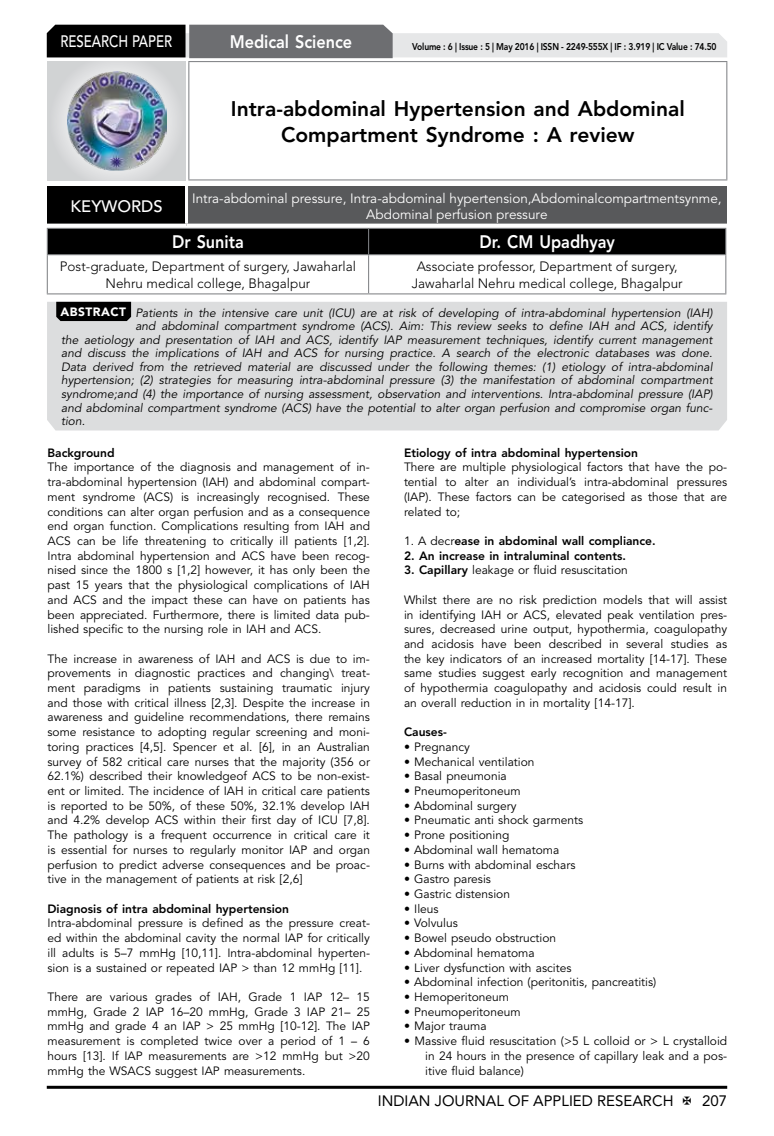
<style>
.page{position:relative;width:774px;height:1136px;background:#fff}
.page>*{position:absolute;margin:0;border:0;box-sizing:border-box;transform-origin:0 0}
.t1{font:800 21px/26.2px "Avenir LT Std";color:#000;text-align:center}
.t2{font:800 18px "Avenir LT Std";color:#fff;scale:.9 1}
.t3{font:500 16.5px "Avenir LT Std";color:#fff;scale:.8 1}
.t4{font:500 16.5px "Avenir LT Std";color:#fff}
.t5{font:15px "Avenir LT Std";color:#000}
.t6{font:300 13.5px/16.2px "Avenir LT Std";color:#000;text-align:center}
.t7{font:13.5px/16.2px "Avenir LT Std";color:#fff;text-align:center}
.t8{font:12px/14.7px "Avenir LT Std";color:#000;text-align:justify}
.t9{font:italic 12px "Avenir LT Std";color:#000}
.t10{font:800 12px "Avenir LT Std";color:#000}
.t11{font:800 9.75px "Avenir LT Std";letter-spacing:-.02em;color:#000;scale:.87 1}
.s1{font-weight:900;font-style:normal;color:#fff}
.s2{font-weight:400}
.s3{font-weight:800}
</style>
<div class="page">
<hr style="left:47px;top:1085px;width:680px;height:3px;background:#000">
<div style="left:48px;top:62px;width:137px;height:118px;background:linear-gradient(to right,#d9dadb,#d9dadb)"></div>
<img style="left:68px;top:71px;width:99px;height:100px">
<svg style="left:47px;top:25px;width:680px;height:33px;background:#979899"></svg>
<hr style="left:188px;top:61px;width:539px;height:1px;background:#808285">
<hr style="left:188px;top:62px;width:1px;height:117px;background:#808285">
<hr style="left:726px;top:62px;width:1px;height:117px;background:#808285">
<hr style="left:188px;top:179px;width:539px;height:1px;background:#808285">
<div style="left:47px;top:186px;width:139px;height:39px;background:#000"></div>
<div style="left:186px;top:186px;width:541px;height:39px;background:#58595b"></div>
<hr style="left:185px;top:186px;width:3px;height:37px;background:#fff">
<hr style="left:47px;top:223px;width:139px;height:3px;background:#fff">
<hr style="left:186px;top:223px;width:541px;height:3px;background:#fff">
<div style="left:47px;top:228px;width:679px;height:26px;background:#000"></div>
<hr style="left:47px;top:254px;width:322px;height:1px;background:#808285">
<hr style="left:47px;top:255px;width:1px;height:38px;background:#808285">
<hr style="left:369px;top:254px;width:357px;height:1px;background:#808285">
<hr style="left:368px;top:255px;width:1px;height:38px;background:#808285">
<hr style="left:725px;top:255px;width:1px;height:38px;background:#808285">
<hr style="left:47px;top:293px;width:322px;height:1px;background:#808285">
<hr style="left:369px;top:293px;width:357px;height:1px;background:#808285">
<div style="left:47px;top:302px;width:680px;height:128px;background:#dcddde"></div>
<svg style="left:56px;top:302px;width:75px;height:19px"></svg>
<h3 class="t3" style="left:60px;top:32px;width:139px">RESEARCH PAPER</h3>
<h2 class="t2" style="left:230px;top:31px;width:138px">Medical Science</h2>
<p class="t11" style="left:412px;top:41px;width:351px">Volume : 6 | Issue : 5 | May 2016 | ISSN - 2249-555X | IF : 3.919 | IC Value : 74.50</p>
<h1 class="t1" style="left:231px;top:95px;width:455px">Intra-abdominal Hypertension and Abdominal<br>Compartment Syndrome : A review</h1>
<h3 class="t4" style="left:71px;top:196px;width:94px">KEYWORDS</h3>
<p class="t7" style="left:192px;top:190px;width:531px">Intra-abdominal pressure, Intra-abdominal hypertension,Abdominalcompartmentsynme,<br>Abdominal perfusion pressure</p>
<h2 class="t2" style="left:172px;top:231px;width:81px">Dr Sunita</h2>
<h2 class="t2" style="left:479px;top:231px;width:152px">Dr. CM Upadhyay</h2>
<p class="t6" style="left:60px;top:258px;width:298px">Post-graduate, Department of surgery, Jawaharlal<br>Nehru medical college, Bhagalpur</p>
<p class="t6" style="left:412px;top:258px;width:272px">Associate professor, Department of surgery,<br>Jawaharlal Nehru medical college, Bhagalpur</p>
<p class="t9" style="left:60px;top:306px;width:654px"><span class="s1">ABSTRACT</span> Patients in the intensive care unit (ICU) are at risk of developing of intra-abdominal hypertension (IAH)</p>
<p class="t9" style="left:135px;top:319px;width:579px">and abdominal compartment syndrome (ACS). Aim: This review seeks to define IAH and ACS, identify</p>
<p class="t9" style="left:61px;top:333px;width:653px">the aetiology and presentation of IAH and ACS, identify IAP measurement techniques, identify current management</p>
<p class="t9" style="left:61px;top:346px;width:653px">and discuss the implications of IAH and ACS for nursing practice. A search of the electronic databases was done.</p>
<p class="t9" style="left:61px;top:360px;width:653px">Data derived from the retrieved material are discussed under the following themes: (1) etiology of intra-abdominal</p>
<p class="t9" style="left:61px;top:373px;width:653px">hypertension; (2) strategies for measuring intra-abdominal pressure (3) the manifestation of abdominal compartment</p>
<p class="t9" style="left:61px;top:387px;width:653px">syndrome;and (4) the importance of nursing assessment, observation and interventions. Intra-abdominal pressure (IAP)</p>
<p class="t9" style="left:61px;top:400px;width:653px">and abdominal compartment syndrome (ACS) have the potential to alter organ perfusion and compromise organ func-</p>
<p class="t9" style="left:61px;top:414px;width:25px">tion.</p>
<p class="t10" style="left:48px;top:445px;width:69px">Background</p>
<p class="t8" style="left:48px;top:460px;width:324px">The importance of the diagnosis and management of in&shy;tra-abdominal hypertension (IAH) and abdominal compart&shy;ment syndrome (ACS) is increasingly recognised. These conditions can alter organ perfusion and as a consequence end organ function. Complications resulting from IAH and ACS can be life threatening to critically ill patients [1,2].<br>Intra abdominal hypertension and ACS have been recog&shy;nised since the 1800 s [1,2] however, it has only been the past 15 years that the physiological complications of IAH and ACS and the impact these can have on patients has been appreciated. Furthermore, there is limited data pub&shy;lished specific to the nursing role in IAH and ACS.</p>
<p class="t8" style="left:48px;top:651px;width:324px">The increase in awareness of IAH and ACS is due to im&shy;provements in diagnostic practices and changing\ treat&shy;ment paradigms in patients sustaining traumatic injury and those with critical illness [2,3]. Despite the increase in awareness and guideline recommendations, there remains some resistance to adopting regular screening and moni&shy;toring practices [4,5]. Spencer et al. [6], in an Australian survey of 582 critical care nurses that the majority (356 or 62.1%) described their knowledgeof ACS to be non-exist&shy;ent or limited. The incidence of IAH in critical care patients is reported to be 50%, of these 50%, 32.1% develop IAH and 4.2% develop ACS within their first day of ICU [7,8].<br>The pathology is a frequent occurrence in critical care it is essential for nurses to regularly monitor IAP and organ perfusion to predict adverse consequences and be proac&shy;tive in the management of patients at risk [2,6]</p>
<p class="t10" style="left:48px;top:901px;width:243px">Diagnosis of intra abdominal hypertension</p>
<p class="t8" style="left:48px;top:916px;width:324px">Intra-abdominal pressure is defined as the pressure creat&shy;ed within the abdominal cavity the normal IAP for critically ill adults is 5–7 mmHg [10,11]. Intra-abdominal hyperten&shy;sion is a sustained or repeated IAP &gt; than 12 mmHg [11].</p>
<p class="t8" style="left:48px;top:989px;width:324px">There are various grades of IAH, Grade 1 IAP 12– 15 mmHg, Grade 2 IAP 16–20 mmHg, Grade 3 IAP 21– 25 mmHg and grade 4 an IAP &gt; 25 mmHg [10-12]. The IAP measurement is completed twice over a period of 1 – 6 hours [13]. If IAP measurements are &gt;12 mmHg but &gt;20 mmHg the WSACS suggest IAP measurements.</p>
<p class="t10" style="left:404px;top:445px;width:235px">Etiology of intra abdominal hypertension</p>
<p class="t8" style="left:404px;top:460px;width:325px">There are multiple physiological factors that have the po&shy;tential to alter an individual’s intra-abdominal pressures (IAP). These factors can be categorised as those that are related to;</p>
<p class="t10" style="left:404px;top:533px;width:253px"><span class="s2">1. A decr</span>ease in abdominal wall compliance.</p>
<p class="t10" style="left:404px;top:548px;width:223px">2. An increase in intraluminal contents.</p>
<p class="t8" style="left:404px;top:563px;width:225px"><span class="s3">3. Capillary</span> leakage or fluid resuscitation</p>
<p class="t8" style="left:404px;top:592px;width:325px">Whilst there are no risk prediction models that will assist in identifying IAH or ACS, elevated peak ventilation pres&shy;sures, decreased urine output, hypothermia, coagulopathy and acidosis have been described in several studies as the key indicators of an increased mortality [14-17]. These same studies suggest early recognition and management of hypothermia coagulopathy and acidosis could result in an overall reduction in in mortality [14-17].</p>
<p class="t10" style="left:404px;top:724px;width:44px">Causes-</p>
<p class="t8" style="left:404px;top:739px;width:67px">• Pregnancy</p>
<p class="t8" style="left:404px;top:754px;width:132px">• Mechanical ventilation</p>
<p class="t8" style="left:404px;top:769px;width:104px">• Basal pneumonia</p>
<p class="t8" style="left:404px;top:783px;width:118px">• Pneumoperitoneum</p>
<p class="t8" style="left:404px;top:798px;width:114px">• Abdominal surgery</p>
<p class="t8" style="left:404px;top:813px;width:181px">• Pneumatic anti shock garments</p>
<p class="t8" style="left:404px;top:827px;width:107px">• Prone positioning</p>
<p class="t8" style="left:404px;top:842px;width:157px">• Abdominal wall hematoma</p>
<p class="t8" style="left:404px;top:857px;width:173px">• Burns with abdominal eschars</p>
<p class="t8" style="left:404px;top:872px;width:88px">• Gastro paresis</p>
<p class="t8" style="left:404px;top:886px;width:108px">• Gastric distension</p>
<p class="t8" style="left:404px;top:901px;width:36px">• Ileus</p>
<p class="t8" style="left:404px;top:916px;width:55px">• Volvulus</p>
<p class="t8" style="left:404px;top:930px;width:154px">• Bowel pseudo obstruction</p>
<p class="t8" style="left:404px;top:945px;width:132px">• Abdominal hematoma</p>
<p class="t8" style="left:404px;top:960px;width:169px">• Liver dysfunction with ascites</p>
<p class="t8" style="left:404px;top:974px;width:254px">• Abdominal infection (peritonitis, pancreatitis)</p>
<p class="t8" style="left:404px;top:989px;width:107px">• Hemoperitoneum</p>
<p class="t8" style="left:404px;top:1004px;width:118px">• Pneumoperitoneum</p>
<p class="t8" style="left:404px;top:1019px;width:84px">• Major trauma</p>
<p class="t8" style="left:425px;top:1033px;width:303px;text-indent:-21px">• Massive fluid resuscitation (&gt;5 L colloid or &gt; L crystalloid in 24 hours in the presence of capillary leak and a pos&shy;itive fluid balance)</p>
<p class="t5" style="left:378px;top:1091px;width:297px">INDIAN JOURNAL OF APPLIED RESEARCH</p>
<p class="t5" style="left:702px;top:1091px;width:27px">207</p>
</div>
